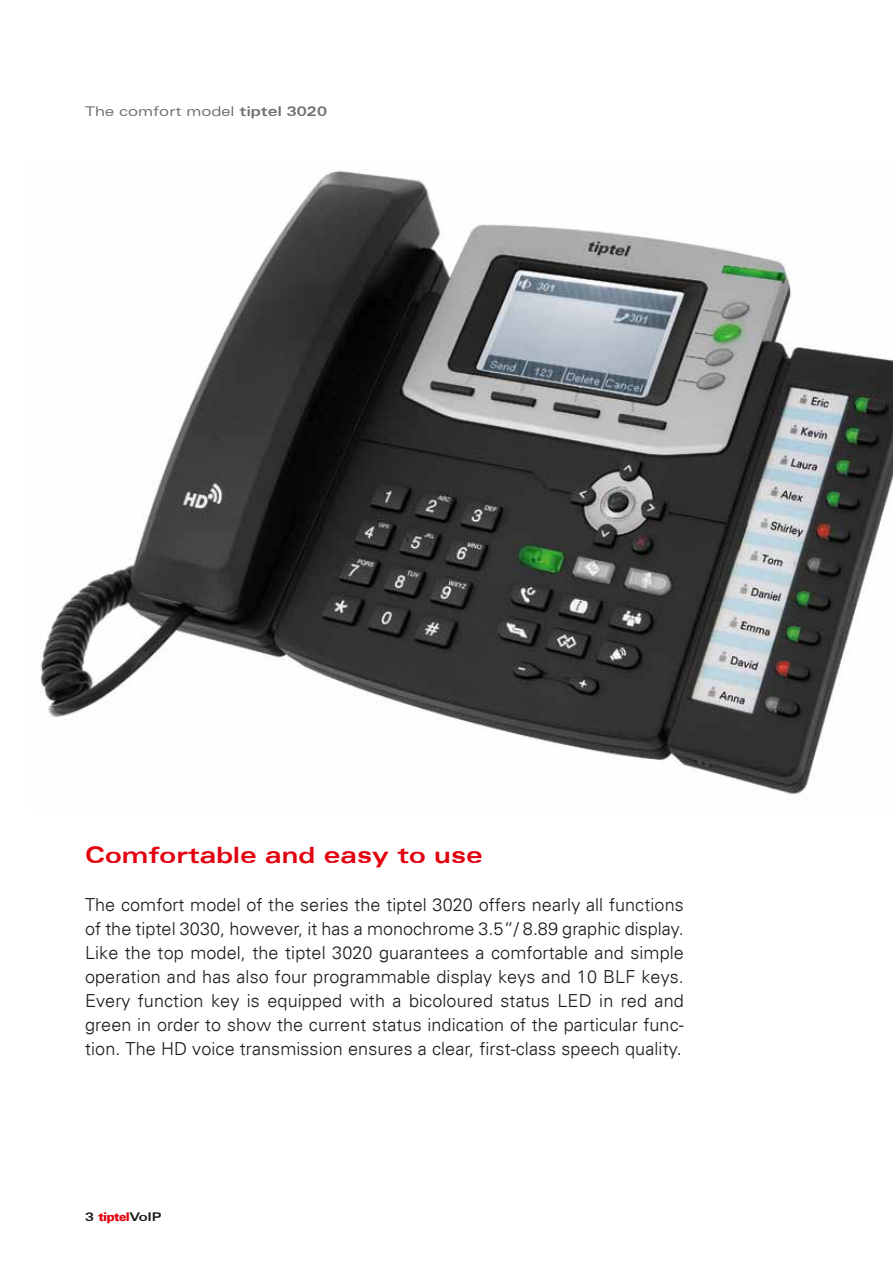
<style>
.page{position:relative;width:893px;height:1263px;background:#fff}
.page>*{position:absolute;margin:0;border:0;box-sizing:border-box;transform-origin:0 0}
.t1{font:700 expanded 22.5px "Univers";letter-spacing:.005em;color:#e3000f}
.t2{font:18px/24px "USA Light Plain";letter-spacing:.005em;color:#1a1a18;text-align:justify}
.t3{font:expanded 13.5px "Univers";letter-spacing:.005em;color:#6f6f6e}
.t4{font:12px "USA Black Plain";letter-spacing:-.04em;color:#e3000f}
.s1{font-weight:700}
.s2{font-family:"Univers";font-weight:700;font-stretch:expanded;color:#1a1a18}
</style>
<div class="page">
<img style="left:39px;top:170px;width:854px;height:630px">
<p class="t3" style="left:85px;top:104px;width:243px">The comfort model <span class="s1">tiptel 3020</span></p>
<p class="t1" style="left:85px;top:842px;width:399px">Comfortable and easy to use</p>
<p class="t2" style="left:85px;top:892px;width:600px">The comfort model of the series the tiptel 3020 offers nearly all functions of the tiptel 3030, however, it has a monochrome 3.5“/ 8.89 graphic display.<br>Like the top model, the tiptel 3020 guarantees a comfortable and simple operation and has also four programmable display keys and 10 BLF keys.<br>Every function key is equipped with a bicoloured status LED in red and green in order to show the current status indication of the particular func&shy;tion. The HD voice transmission ensures a clear, first-class speech quality.</p>
<p class="t4" style="left:85px;top:1209px;width:78px"><span class="s2">3</span> tiptel<span class="s2">VoIP</span></p>
</div>
